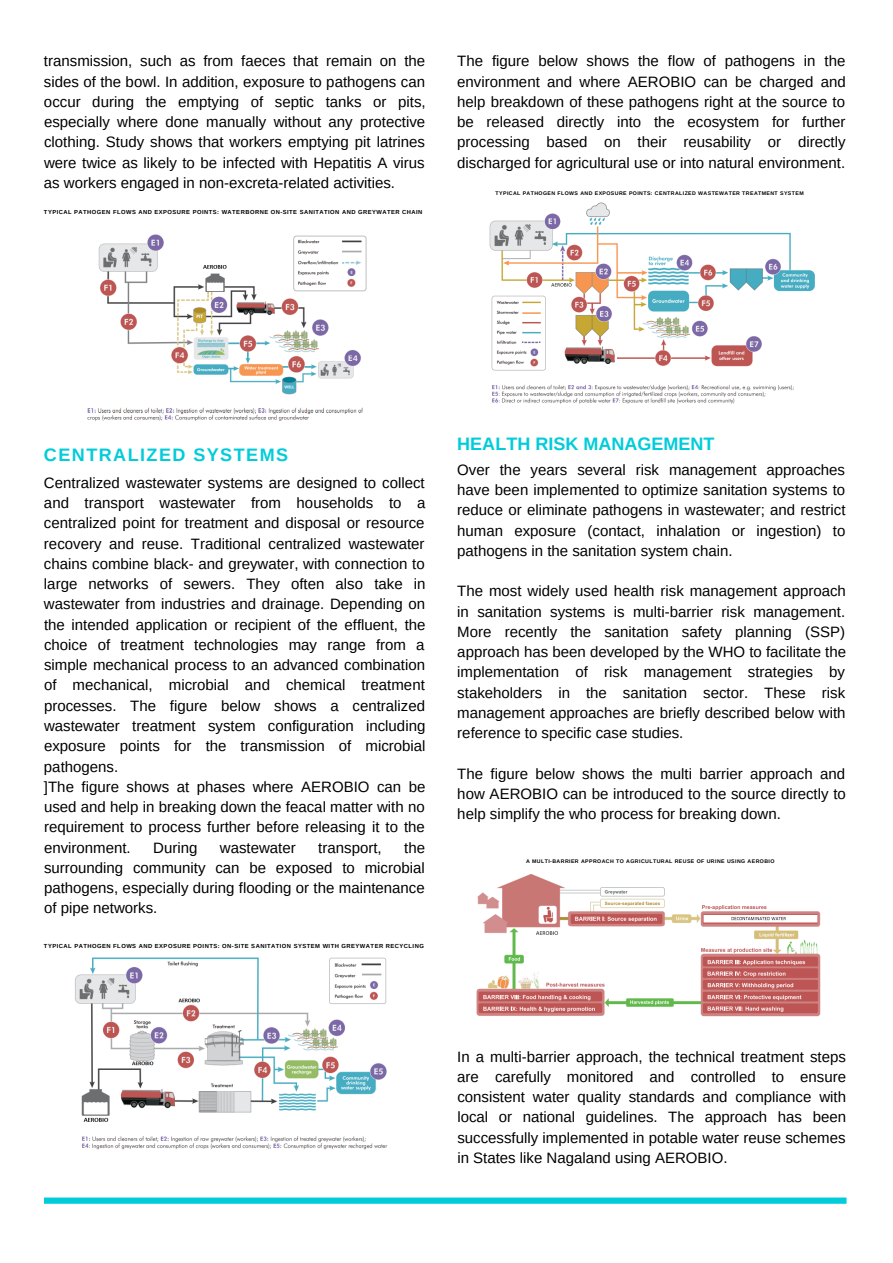
<style>
.page{position:relative;width:893px;height:1263px;background:#fff}
.page>*{position:absolute;margin:0;border:0;box-sizing:border-box;transform-origin:0 0}
.t1{font:700 18px "Arimo";color:#00ccda}
.t2{font:700 18px "Arimo";letter-spacing:.08em;color:#00ccda}
.t3{font:15px/20.2px "Arimo";color:#000;text-align:justify}
.t4{font:700 5.85px "Arimo";letter-spacing:.08em;color:#000}
.t5{font:700 5.25px "Arimo";letter-spacing:.075em;color:#000}
</style>
<div class="page">
<img style="left:87px;top:234px;width:280px;height:187px">
<img style="left:75px;top:957px;width:313px;height:193px">
<img style="left:489px;top:202px;width:326px;height:202px">
<img style="left:476px;top:874px;width:345px;height:143px">
<svg style="left:44px;top:1197px;width:802px;height:7px;background:#1bd1dd"></svg>
<p class="t3" style="left:44px;top:51px;width:383px">transmission, such as from faeces that remain on the sides of the bowl. In addition, exposure to pathogens can occur during the emptying of septic tanks or pits, especially where done manually without any protective clothing. Study shows that workers emptying pit latrines were twice as likely to be infected with Hepatitis A virus as workers engaged in non-excreta-related activities.</p>
<p class="t3" style="left:457px;top:51px;width:390px">The figure below shows the flow of pathogens in the environment and where AEROBIO can be charged and help breakdown of these pathogens right at the source to be released directly into the ecosystem for further processing based on their reusability or directly discharged for agricultural use or into natural environment.</p>
<p class="t5" style="left:496px;top:190px;width:310px">TYPICAL PATHOGEN FLOWS AND EXPOSURE POINTS: CENTRALIZED WASTEWATER TREATMENT SYSTEM</p>
<p class="t4" style="left:44px;top:207px;width:380px">TYPICAL PATHOGEN FLOWS AND EXPOSURE POINTS: WATERBORNE ON-SITE SANITATION AND GREYWATER CHAIN</p>
<p class="t2" style="left:44px;top:442px;width:246px">CENTRALIZED SYSTEMS</p>
<p class="t3" style="left:44px;top:472px;width:383px;text-align:left">Centralized wastewater systems are designed to collect and transport wastewater from households to a centralized point for treatment and disposal or resource recovery and reuse. Traditional centralized wastewater chains combine black- and greywater, with connection to large networks of sewers. They often also take in wastewater from industries and drainage. Depending on the intended application or recipient of the effluent, the choice of treatment technologies may range from a simple mechanical process to an advanced combination of mechanical, microbial and chemical treatment processes. The figure below shows a centralized wastewater treatment system configuration including exposure points for the transmission of microbial pathogens.<br>]The figure shows at phases where AEROBIO can be used and help in breaking down the feacal matter with no requirement to process further before releasing it to the environment.</p>
<p class="t3" style="left:44px;top:837px;width:382px;text-indent:360px">the surrounding community can be exposed to microbial pathogens, especially during flooding or the maintenance of pipe networks.</p>
<p class="t4" style="left:44px;top:942px;width:381px">TYPICAL PATHOGEN FLOWS AND EXPOSURE POINTS: ON-SITE SANITATION SYSTEM WITH GREYWATER RECYCLING</p>
<p class="t3" style="left:153px;top:837px;width:46px">During</p>
<p class="t3" style="left:220px;top:837px;width:77px">wastewater</p>
<p class="t3" style="left:318px;top:837px;width:65px">transport,</p>
<p class="t1" style="left:457px;top:431px;width:259px">HEALTH RISK MANAGEMENT</p>
<p class="t3" style="left:457px;top:459px;width:390px">Over the years several risk management approaches have been implemented to optimize sanitation systems to reduce or eliminate pathogens in wastewater; and restrict human exposure (contact, inhalation or ingestion) to pathogens in the sanitation system chain.</p>
<p class="t3" style="left:457px;top:581px;width:390px">The most widely used health risk management approach in sanitation systems is multi-barrier risk management.<br>More recently the sanitation safety planning (SSP) approach has been developed by the WHO to facilitate the implementation of risk management strategies by stakeholders in the sanitation sector. These risk management approaches are briefly described below with reference to specific case studies.</p>
<p class="t3" style="left:457px;top:763px;width:390px">The figure below shows the multi barrier approach and how AEROBIO can be introduced to the source directly to help simplify the who process for breaking down.</p>
<p class="t5" style="left:526px;top:857px;width:250px">A MULTI-BARRIER APPROACH TO AGRICULTURAL REUSE OF URINE USING AEROBIO</p>
<p class="t3" style="left:457px;top:1046px;width:390px">In a multi-barrier approach, the technical treatment steps are carefully monitored and controlled to ensure consistent water quality standards and compliance with local or national guidelines. The approach has been successfully implemented in potable water reuse schemes in States like Nagaland using AEROBIO.</p>
</div>
